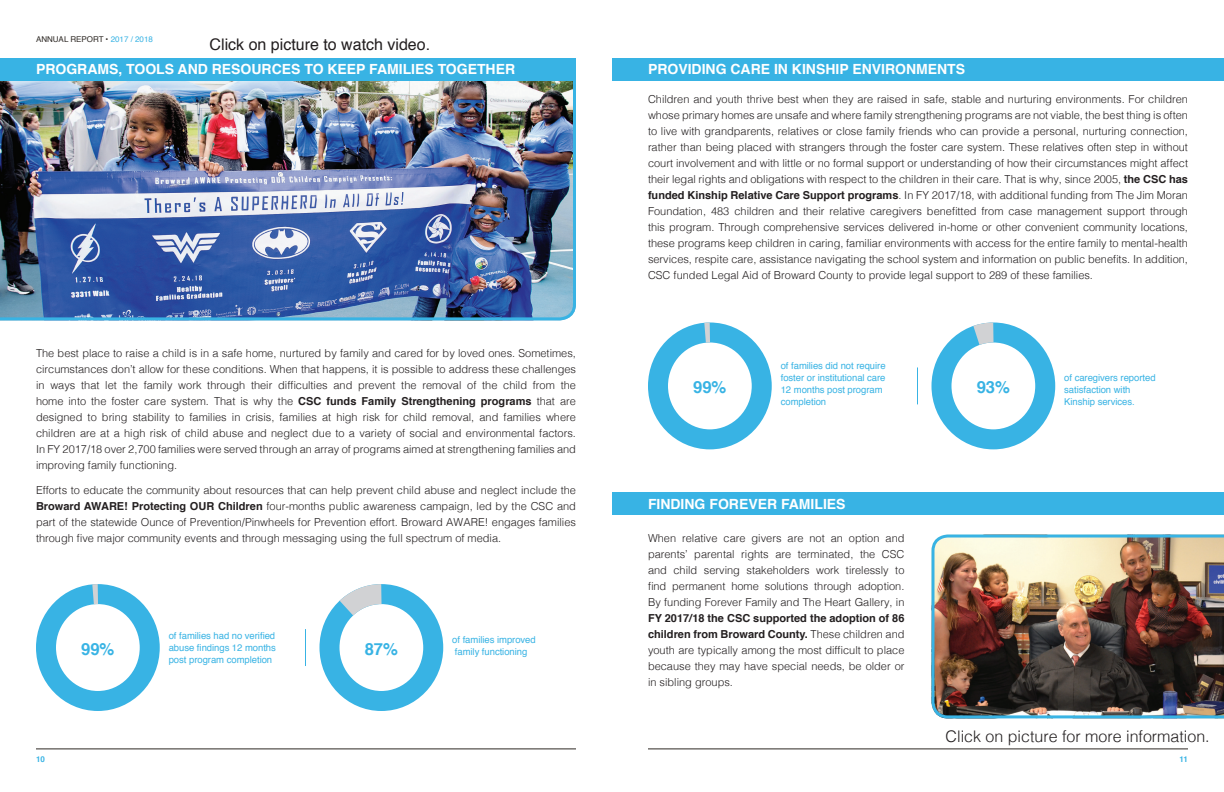
<style>
.page{position:relative;width:1224px;height:792px;background:#fff}
.page>*{position:absolute;margin:0;border:0;box-sizing:border-box;transform-origin:0 0}
.t1{font:700 16.7px "Helvetica";letter-spacing:-.005em;color:#38b3e4}
.t2{font:300 16px "Helvetica";color:#221e1f}
.t3{font:16px "Helvetica";color:#221e1f}
.t4{font:700 14px "Helvetica";color:#fff}
.t5{font:300 11px/16px "Helvetica";color:#231f20;text-align:justify}
.t6{font:9.5px/12px "Helvetica";letter-spacing:-.005em;color:#38b3e4}
.t7{font:8px "Helvetica";color:#2d2824}
.t8{font:700 8px "Helvetica";color:#38b3e4}
.s1{color:#38b3e4}
.s2{font-weight:700}
</style>
<div class="page">
<hr style="left:36px;top:749px;width:540px;height:1px;background:#2d2824">
<hr style="left:648px;top:749px;width:540px;height:1px;background:#2d2824">
<img style="left:0;top:81px;width:576px;height:240px">
<div style="left:0;top:58px;width:576px;height:23px;background:#38b3e4"></div>
<hr style="left:305px;top:629px;width:1px;height:37px;background:#38b3e4">
<div style="left:36px;top:584px;width:124px;height:127px;border:20px solid #38b3e4;border-radius:50%"></div>
<div style="left:319px;top:584px;width:124px;height:127px;border:20px solid #38b3e4;border-radius:50%"></div>
<svg style="left:320px;top:584px;width:81px;height:52px"></svg>
<svg style="left:71px;top:584px;width:47px;height:30px"></svg>
<div style="left:612px;top:58px;width:612px;height:23px;background:#38b3e4"></div>
<div style="left:612px;top:492px;width:612px;height:23px;background:#38b3e4"></div>
<img style="left:931px;top:535px;width:293px;height:183px">
<hr style="left:917px;top:367px;width:1px;height:37px;background:#38b3e4">
<div style="left:648px;top:322px;width:124px;height:127px;border:20px solid #38b3e4;border-radius:50%"></div>
<div style="left:931px;top:322px;width:124px;height:127px;border:20px solid #38b3e4;border-radius:50%"></div>
<svg style="left:951px;top:322px;width:62px;height:39px"></svg>
<svg style="left:683px;top:322px;width:47px;height:31px"></svg>
<p class="t7" style="left:36px;top:33px;width:118px">ANNUAL REPORT • <span class="s1">2017 / 2018</span></p>
<h2 class="t3" style="left:210px;top:32px;width:222px">Click on picture to watch video.</h2>
<p class="t4" style="left:36px;top:58px;width:481px">PROGRAMS, TOOLS AND RESOURCES TO KEEP FAMILIES TOGETHER</p>
<p class="t5" style="left:36px;top:345px;width:542px">The best place to raise a child is in a safe home, nurtured by family and cared for by loved ones. Sometimes, circumstances don’t allow for these conditions. When that happens, it is possible to address these challenges in ways that let the family work through their difficulties and prevent the removal of the child from the home into the foster care system. That is why the <span class="s2">CSC funds Family Strengthening programs</span> that are designed to bring stability to families in crisis, families at high risk for child removal, and families where children are at a high risk of child abuse and neglect due to a variety of social and environmental factors.<br>In FY 2017/18 over 2,700 families were served through an array of programs aimed at strengthening families and improving family functioning.</p>
<p class="t5" style="left:36px;top:482px;width:542px">Efforts to educate the community about resources that can help prevent child abuse and neglect include the <span class="s2">Broward AWARE! Protecting OUR Children</span> four-months public awareness campaign, led by the CSC and part of the statewide Ounce of Prevention/Pinwheels for Prevention effort. Broward AWARE! engages families through five major community events and through messaging using the full spectrum of media.</p>
<h1 class="t1" style="left:81px;top:635px;width:35px">99%</h1>
<p class="t8" style="left:36px;top:753px;width:10px">10</p>
<p class="t6" style="left:169px;top:630px;width:109px;text-align:justify">of families had no verified abuse findings 12 months post program completion</p>
<p class="t6" style="left:452px;top:634px;width:85px">of families improved</p>
<h1 class="t1" style="left:365px;top:635px;width:35px">87%</h1>
<p class="t6" style="left:455px;top:646px;width:74px">family functioning</p>
<p class="t4" style="left:648px;top:58px;width:319px">PROVIDING CARE IN KINSHIP ENVIRONMENTS</p>
<p class="t5" style="left:648px;top:91px;width:542px">Children and youth thrive best when they are raised in safe, stable and nurturing environments. For children whose primary homes are unsafe and where family strengthening programs are not viable, the best thing is often to live with grandparents, relatives or close family friends who can provide a personal, nurturing connection, rather than being placed with strangers through the foster care system. These relatives often step in without court involvement and with little or no formal support or understanding of how their circumstances might affect their legal rights and obligations with respect to the children in their care. That is why, since 2005, <span class="s2">the CSC has funded Kinship Relative Care Support programs</span>. In FY 2017/18, with additional funding from The Jim Moran Foundation, 483 children and their relative caregivers benefitted from case management support through this program. Through comprehensive services delivered in-home or other convenient community locations, these programs keep children in caring, familiar environments with access for the entire family to mental-health services, respite care, assistance navigating the school system and information on public benefits. In addition, CSC funded Legal Aid of Broward County to provide legal support to 289 of these families.</p>
<p class="t6" style="left:781px;top:360px;width:106px">of families did not require foster or institutional care<br>12 months post program completion</p>
<h1 class="t1" style="left:693px;top:374px;width:35px">99%</h1>
<p class="t6" style="left:1064px;top:372px;width:93px">of caregivers reported satisfaction with<br>Kinship services.</p>
<h1 class="t1" style="left:977px;top:374px;width:35px">93%</h1>
<p class="t4" style="left:648px;top:492px;width:199px">FINDING FOREVER FAMILIES</p>
<p class="t5" style="left:648px;top:530px;width:258px">When relative care givers are not an option and parents’ parental rights are terminated, the CSC and child serving stakeholders work tirelessly to find permanent home solutions through adoption.<br>By funding Forever Family and The Heart Gallery, in</p>
<p class="t5" style="left:648px;top:610px;width:258px"><span class="s2">FY 2017/18 the CSC supported the adoption of 86 children from Broward County.</span> These children and youth are typically among the most difficult to place because they may have special needs, be older or in sibling groups.</p>
<h2 class="t2" style="left:946px;top:723px;width:266px">Click on picture for more information.</h2>
<p class="t8" style="left:1180px;top:753px;width:10px">11</p>
</div>
